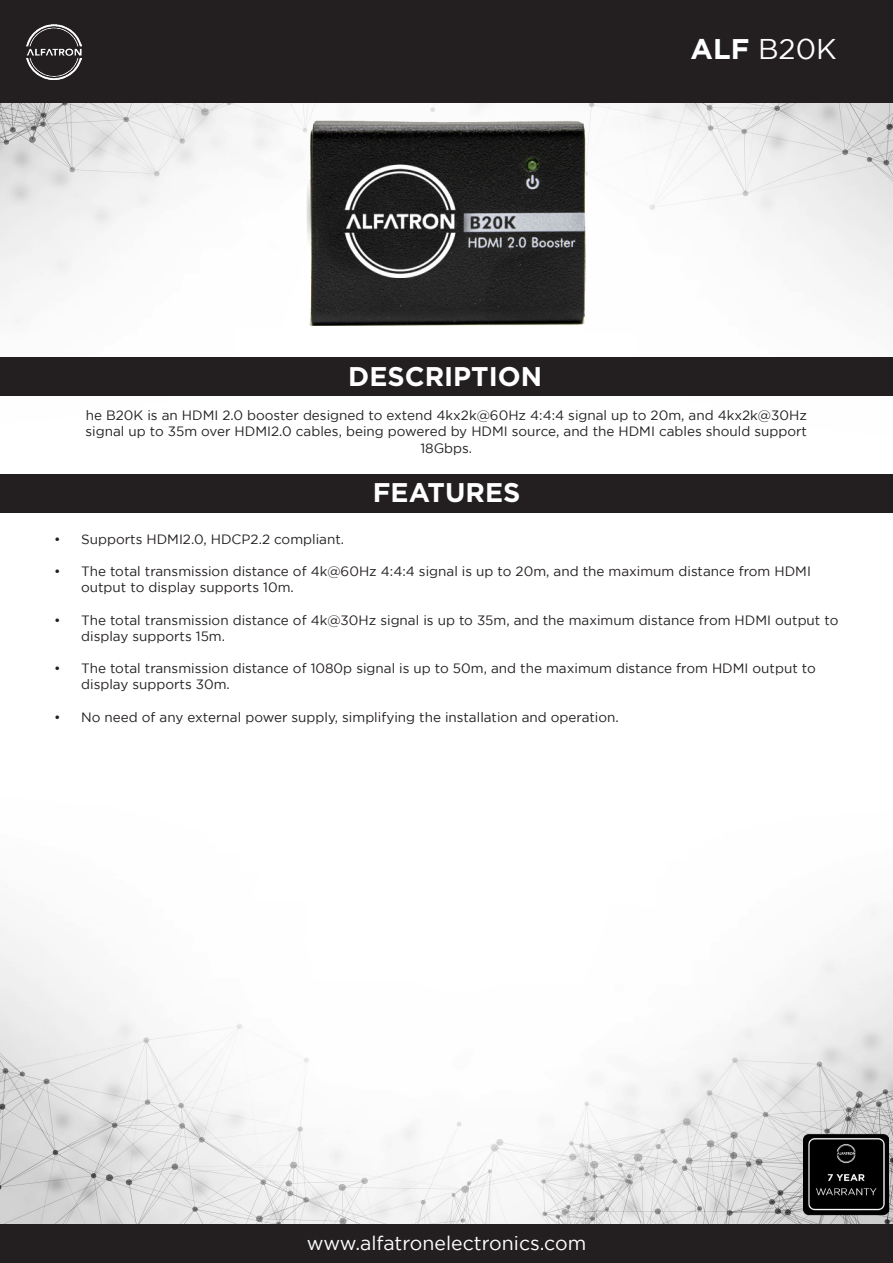
<style>
.page{position:relative;width:893px;height:1263px;background:#fff}
.page>*{position:absolute;margin:0;border:0;box-sizing:border-box;transform-origin:0 0}
.t1{font:28.5px "Gotham";color:#fff}
.t2{font:700 27px "Gotham";color:#fff}
.t3{font:19.5px "Gotham";color:#fff}
.t4{font:13.5px/16.2px "Gotham";color:#231f20}
.s1{font-weight:700}
</style>
<div class="page">
<img style="left:0;top:102px;width:893px;height:1122px">
<img style="left:804px;top:1132px;width:84px;height:84px">
<div style="left:0;top:0;width:893px;height:102px;background:#231f20"></div>
<img style="left:27px;top:24px;width:54px;height:56px">
<div style="left:0;top:357px;width:893px;height:39px;background:#231f20"></div>
<div style="left:0;top:474px;width:893px;height:39px;background:#231f20"></div>
<div style="left:0;top:1224px;width:893px;height:39px;background:#231f20"></div>
<img style="left:306px;top:118px;width:281px;height:207px">
<p class="t1" style="left:691px;top:33px;width:147px"><span class="s1">ALF</span> B20K</p>
<p class="t2" style="left:348px;top:361px;width:195px">DESCRIPTION</p>
<p class="t4" style="left:86px;top:407px;width:723px;text-align:center">he B20K is an HDMI 2.0 booster designed to extend 4kx2k@60Hz 4:4:4 signal up to 20m, and 4kx2k@30Hz signal up to 35m over HDMI2.0 cables, being powered by HDMI source, and the HDMI cables should support<br>18Gbps.</p>
<p class="t2" style="left:373px;top:477px;width:149px">FEATURES</p>
<p class="t4" style="left:54px;top:530px;width:291px">• Supports HDMI2.0, HDCP2.2 compliant.</p>
<p class="t4" style="left:81px;top:563px;width:731px;text-indent:-27px">• The total transmission distance of 4k@60Hz 4:4:4 signal is up to 20m, and the maximum distance from HDMI output to display supports 10m.</p>
<p class="t4" style="left:81px;top:611px;width:759px;text-indent:-27px">• The total transmission distance of 4k@30Hz signal is up to 35m, and the maximum distance from HDMI output to display supports 15m.</p>
<p class="t4" style="left:81px;top:660px;width:736px;text-indent:-27px">• The total transmission distance of 1080p signal is up to 50m, and the maximum distance from HDMI output to display supports 30m.</p>
<p class="t4" style="left:54px;top:709px;width:566px">• No need of any external power supply, simplifying the installation and operation.</p>
<p class="t3" style="left:307px;top:1232px;width:281px">www.alfatronelectronics.com</p>
</div>
